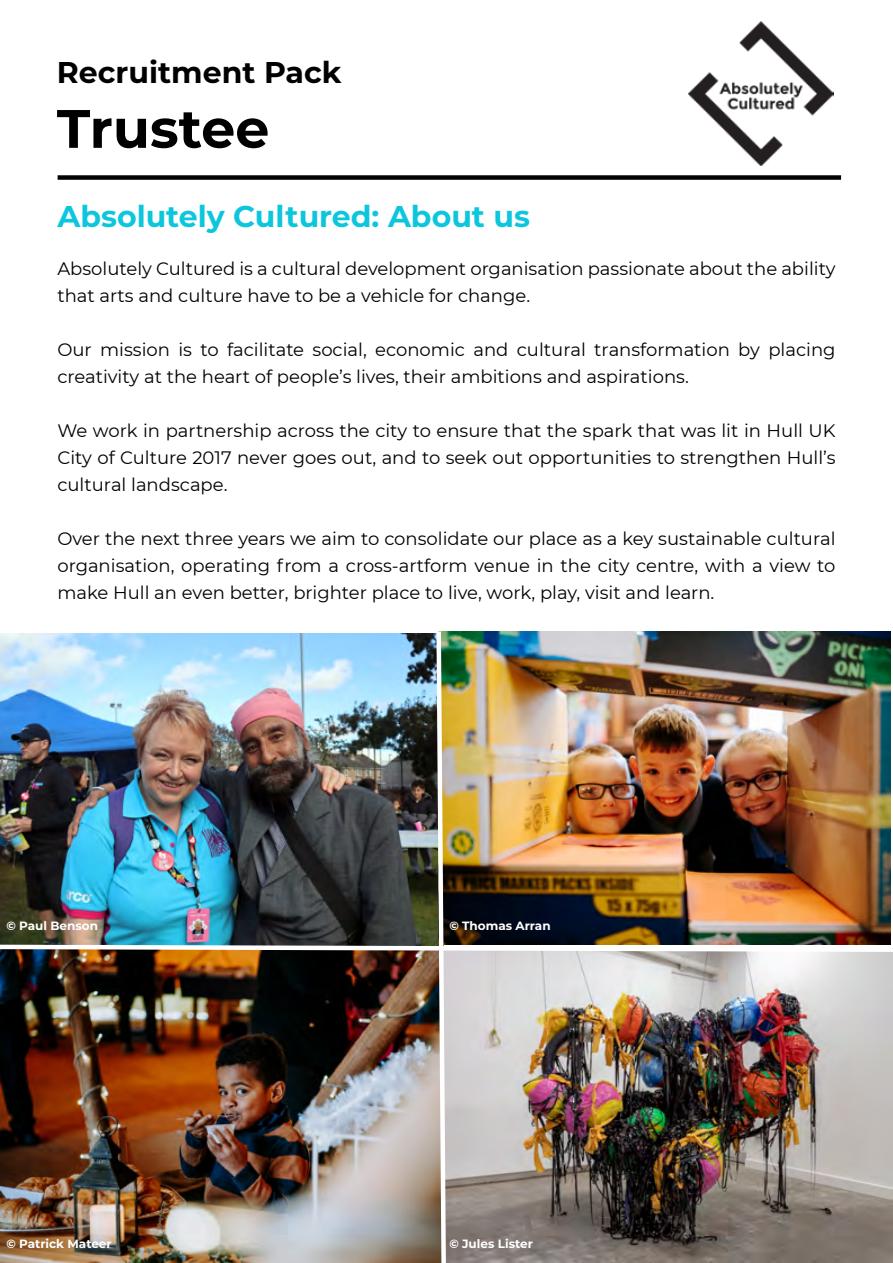
<style>
.page{position:relative;width:893px;height:1263px;background:#fff}
.page>*{position:absolute;margin:0;border:0;box-sizing:border-box;transform-origin:0 0}
.t1{font:700 54px "Montserrat";color:#000}
.t2{font:700 30px "Montserrat";color:#0cc6de}
.t3{font:700 30px "Montserrat";color:#000}
.t4{font:18px/27px "Montserrat";color:#000}
.t5{font:700 12px "Montserrat";color:#fff}
</style>
<div class="page">
<div style="left:58px;top:175px;width:783px;height:5px;background:#020203"></div>
<img style="left:688px;top:21px;width:145px;height:145px">
<img style="left:0;top:631px;width:893px;height:632px">
<h2 class="t3" style="left:57px;top:51px;width:286px">Recruitment Pack</h2>
<h1 class="t1" style="left:57px;top:90px;width:214px">Trustee</h1>
<h2 class="t2" style="left:57px;top:194px;width:474px">Absolutely Cultured: About us</h2>
<p class="t4" style="left:57px;top:255px;width:780px">Absolutely Cultured is a cultural development organisation passionate about the ability that arts and culture have to be a vehicle for change.</p>
<p class="t4" style="left:57px;top:336px;width:780px">Our mission is to facilitate social, economic and cultural transformation by placing creativity at the heart of people’s lives, their ambitions and aspirations.</p>
<p class="t4" style="left:57px;top:417px;width:780px;text-align:justify">We work in partnership across the city to ensure that the spark that was lit in Hull UK City of Culture 2017 never goes out, and to seek out opportunities to strengthen Hull’s cultural landscape.</p>
<p class="t4" style="left:57px;top:525px;width:780px;text-align:justify">Over the next three years we aim to consolidate our place as a key sustainable cultural organisation, operating from a cross-artform venue in the city centre, with a view to make Hull an even better, brighter place to live, work, play, visit and learn.</p>
<p class="t5" style="left:6px;top:917px;width:93px">© Paul Benson</p>
<p class="t5" style="left:449px;top:917px;width:103px">© Thomas Arran</p>
<p class="t5" style="left:6px;top:1235px;width:107px">© Patrick Mateer</p>
<p class="t5" style="left:449px;top:1235px;width:85px">© Jules Lister</p>
</div>
